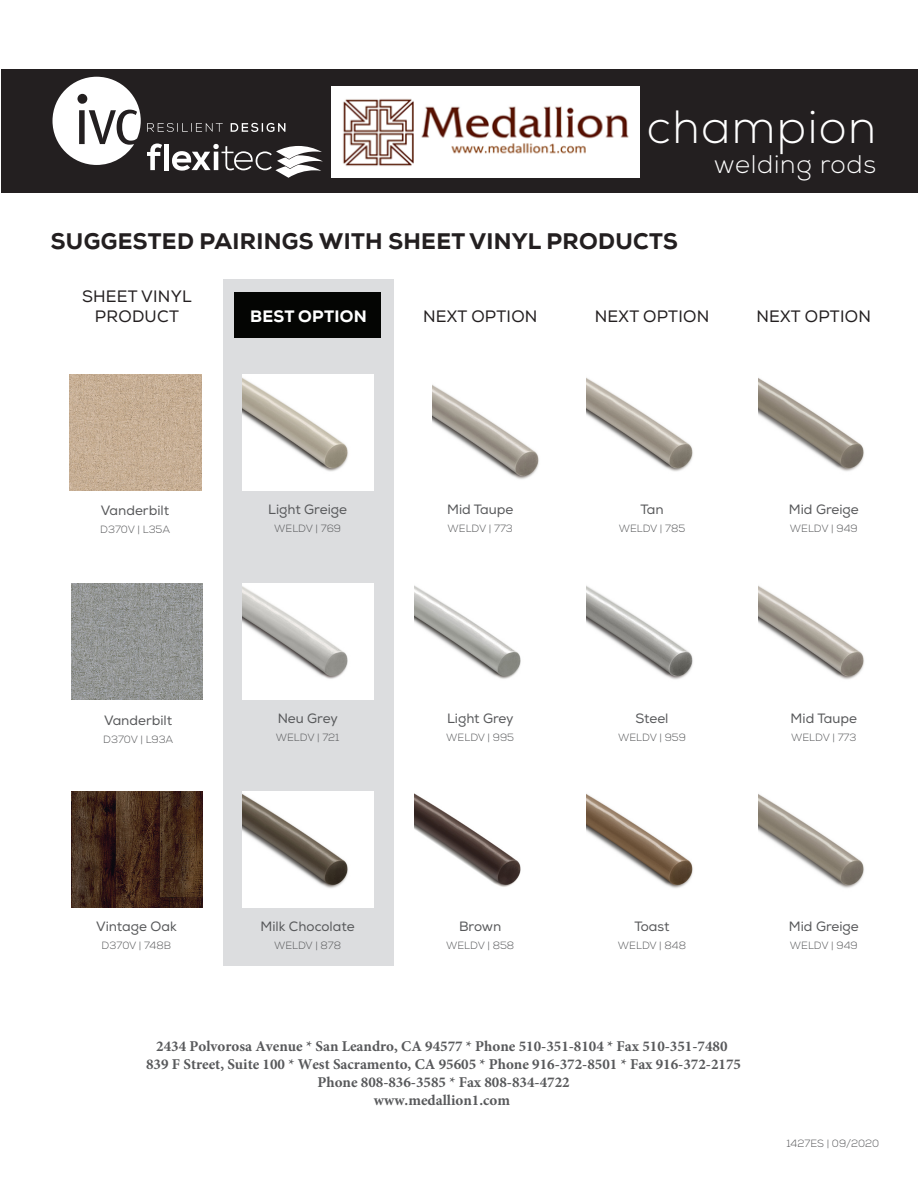
<style>
.page{position:relative;width:918px;height:1188px;background:#fff}
.page>*{position:absolute;margin:0;border:0;box-sizing:border-box;transform-origin:0 0}
.t1{font:300 46.5px "Nexa";letter-spacing:.03em;color:#fff}
.t2{font:300 25.5px "Nexa";letter-spacing:.03em;color:#fff}
.t3{font:800 22.5px "Nexa";letter-spacing:.015em;color:#231f20}
.t4{font:16.5px/19.8px "Nexa";letter-spacing:.015em;color:#231f20;text-align:center}
.t5{font:800 16.5px "Nexa";letter-spacing:.015em;color:#fff}
.t6{font:700 15px/18px "Minion Pro";color:#58595b;text-align:center}
.Swatch_SKU{font:13.5px "Nexa";color:#57585a}
.Swatch_SKU-2{font:300 10.5px "Nexa";color:#57585a}
</style>
<div class="page">
<div style="left:1px;top:70px;width:917px;height:123px;background:#231f20"></div>
<svg style="left:231px;top:123px;width:54px;height:9px"></svg>
<svg style="left:147px;top:123px;width:76px;height:9px"></svg>
<svg style="left:53px;top:77px;width:88px;height:88px"></svg>
<svg style="left:147px;top:144px;width:15px;height:26px"></svg>
<div style="left:164px;top:144px;width:5px;height:26px;background:#fff"></div>
<svg style="left:172px;top:144px;width:150px;height:34px"></svg>
<div style="left:223px;top:279px;width:171px;height:687px;background:#dcdddf"></div>
<div style="left:235px;top:292px;width:146px;height:46px;background:#040503"></div>
<img style="left:242px;top:375px;width:131px;height:116px">
<img style="left:242px;top:583px;width:131px;height:116px">
<img style="left:242px;top:791px;width:131px;height:116px">
<img style="left:432px;top:384px;width:107px;height:95px">
<img style="left:415px;top:586px;width:106px;height:93px">
<img style="left:415px;top:794px;width:106px;height:93px">
<img style="left:586px;top:377px;width:107px;height:95px">
<img style="left:586px;top:585px;width:107px;height:95px">
<img style="left:586px;top:793px;width:107px;height:95px">
<img style="left:758px;top:378px;width:106px;height:93px">
<img style="left:758px;top:585px;width:106px;height:95px">
<img style="left:758px;top:794px;width:106px;height:94px">
<img style="left:70px;top:375px;width:131px;height:116px">
<img style="left:71px;top:583px;width:131px;height:116px">
<img style="left:71px;top:791px;width:131px;height:116px">
<img style="left:332px;top:86px;width:307px;height:92px">
<h1 class="t1" style="left:647px;top:100px;width:231px">champion</h1>
<h2 class="t2" style="left:714px;top:150px;width:164px">welding rods</h2>
<p class="t3" style="left:51px;top:227px;width:629px">SUGGESTED PAIRINGS WITH SHEET VINYL PRODUCTS</p>
<p class="t4" style="left:82px;top:287px;width:111px">SHEET VINYL<br>PRODUCT</p>
<p class="t5" style="left:250px;top:306px;width:118px">BEST OPTION</p>
<p class="t4" style="left:423px;top:306px;width:116px">NEXT OPTION</p>
<p class="t4" style="left:595px;top:306px;width:116px">NEXT OPTION</p>
<p class="t4" style="left:756px;top:306px;width:116px">NEXT OPTION</p>
<p class="Swatch_SKU" style="left:101px;top:502px;width:70px">Vanderbilt</p>
<p class="Swatch_SKU-2" style="left:100px;top:523px;width:71px">D370V | L35A</p>
<p class="Swatch_SKU" style="left:268px;top:502px;width:80px">Light Greige</p>
<p class="Swatch_SKU-2" style="left:274px;top:523px;width:68px">WELDV | 769</p>
<p class="Swatch_SKU" style="left:447px;top:502px;width:68px">Mid Taupe</p>
<p class="Swatch_SKU-2" style="left:448px;top:523px;width:67px">WELDV | 773</p>
<p class="Swatch_SKU" style="left:640px;top:502px;width:25px">Tan</p>
<p class="Swatch_SKU-2" style="left:619px;top:523px;width:68px">WELDV | 785</p>
<p class="Swatch_SKU" style="left:789px;top:502px;width:71px">Mid Greige</p>
<p class="Swatch_SKU-2" style="left:790px;top:523px;width:69px">WELDV | 949</p>
<p class="Swatch_SKU" style="left:104px;top:712px;width:70px">Vanderbilt</p>
<p class="Swatch_SKU-2" style="left:103px;top:733px;width:72px">D370V | L93A</p>
<p class="Swatch_SKU" style="left:278px;top:710px;width:62px">Neu Grey</p>
<p class="Swatch_SKU-2" style="left:276px;top:731px;width:65px">WELDV | 721</p>
<p class="Swatch_SKU" style="left:447px;top:710px;width:68px">Light Grey</p>
<p class="Swatch_SKU-2" style="left:446px;top:731px;width:69px">WELDV | 995</p>
<p class="Swatch_SKU" style="left:635px;top:710px;width:35px">Steel</p>
<p class="Swatch_SKU-2" style="left:618px;top:731px;width:69px">WELDV | 959</p>
<p class="Swatch_SKU" style="left:791px;top:710px;width:68px">Mid Taupe</p>
<p class="Swatch_SKU-2" style="left:791px;top:731px;width:67px">WELDV | 773</p>
<p class="Swatch_SKU" style="left:96px;top:919px;width:82px">Vintage Oak</p>
<p class="Swatch_SKU-2" style="left:102px;top:939px;width:71px">D370V | 748B</p>
<p class="Swatch_SKU" style="left:261px;top:919px;width:96px">Milk Chocolate</p>
<p class="Swatch_SKU-2" style="left:274px;top:939px;width:69px">WELDV | 878</p>
<p class="Swatch_SKU" style="left:459px;top:919px;width:44px">Brown</p>
<p class="Swatch_SKU-2" style="left:446px;top:939px;width:70px">WELDV | 858</p>
<p class="Swatch_SKU" style="left:634px;top:919px;width:37px">Toast</p>
<p class="Swatch_SKU-2" style="left:618px;top:939px;width:70px">WELDV | 848</p>
<p class="Swatch_SKU" style="left:789px;top:919px;width:71px">Mid Greige</p>
<p class="Swatch_SKU-2" style="left:790px;top:939px;width:69px">WELDV | 949</p>
<p class="t6" style="left:146px;top:1037px;width:596px">2434 Polvorosa Avenue * San Leandro, CA 94577 * Phone 510-351-8104 * Fax 510-351-7480<br>839 F Street, Suite 100 * West Sacramento, CA 95605 * Phone 916-372-8501 * Fax 916-372-2175<br>Phone 808-836-3585 * Fax 808-834-4722<br>www.medallion1.com</p>
<p class="Swatch_SKU-2" style="left:786px;top:1138px;width:94px">1427ES | 09/2020</p>
</div>
